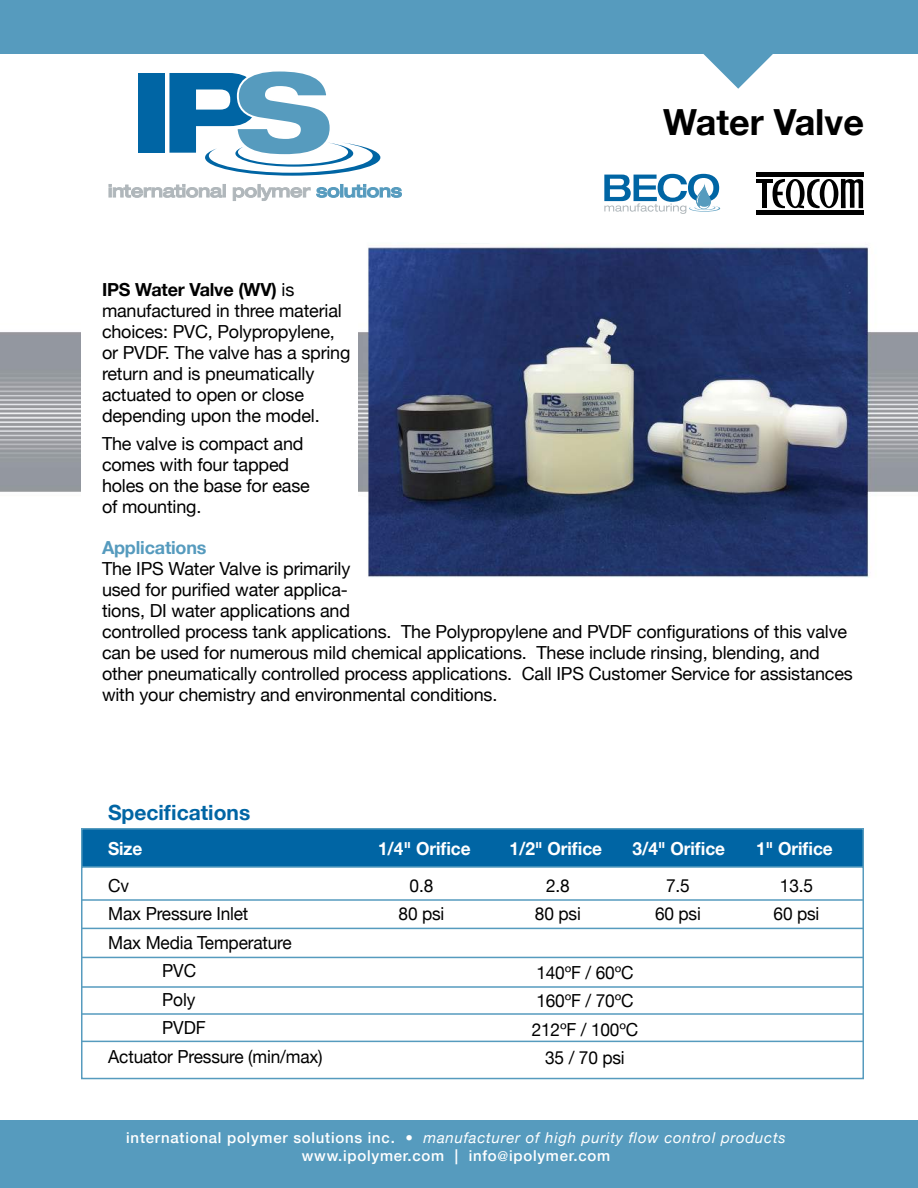
<style>
.page{position:relative;width:918px;height:1188px;background:#fff}
.page>*{position:absolute;margin:0;border:0;box-sizing:border-box;transform-origin:0 0}
.t1{font:700 36px "Helvetica Neue";color:#000}
.t2{font:700 21px "Helvetica Neue";color:#0065a4}
.t3{font:18px/21px "Helvetica Neue";letter-spacing:-.01em;color:#000}
.t4{font:18px/28.5px "Helvetica Neue";letter-spacing:-.01em;color:#000;text-align:center;scale:.96 1}
.t5{font:700 18px "Helvetica Neue";letter-spacing:-.005em;color:#fff;scale:.96 1}
.t6{font:700 18px "Helvetica Neue";letter-spacing:-.01em;color:#569bbe}
.t7{font:500 15px/18px "Helvetica Neue";letter-spacing:.05em;color:#fff;text-align:center}
.s1{font-weight:700}
.s2{font-weight:400;font-style:italic}
.s3{font-size:13.5px}
</style>
<div class="page">
<svg style="left:109px;top:184px;width:117px;height:14px"></svg>
<svg style="left:233px;top:184px;width:169px;height:17px"></svg>
<div style="left:138px;top:73px;width:26px;height:80px;background:#0065a4"></div>
<svg style="left:169px;top:71px;width:211px;height:105px"></svg>
<div style="left:0;top:0;width:918px;height:54px;background:#569bbe"></div>
<div style="left:0;top:1120px;width:918px;height:68px;background:#569bbe"></div>
<svg style="left:703px;top:54px;width:70px;height:35px"></svg>
<img style="left:0;top:246px;width:918px;height:332px">
<div style="left:81px;top:304px;width:276px;height:268px;background:#fff"></div>
<hr style="left:756px;top:179px;width:17px;height:4px;background:#000">
<div style="left:762px;top:179px;width:5px;height:29px;background:#000"></div>
<svg style="left:773px;top:178px;width:90px;height:30px"></svg>
<div style="left:756px;top:210px;width:107px;height:5px;background:#000"></div>
<div style="left:756px;top:172px;width:107px;height:5px;background:#000"></div>
<svg style="left:604px;top:174px;width:116px;height:40px"></svg>
<div style="left:81px;top:828px;width:783px;height:40px;background:#0065a4;border:2px solid #569bbe"></div>
<div style="left:81px;top:866px;width:783px;height:213px;border:2px solid #569bbe"></div>
<hr style="left:81px;top:899px;width:783px;height:2px;background:#569bbe">
<hr style="left:81px;top:928px;width:783px;height:1px;background:#569bbe">
<hr style="left:81px;top:957px;width:783px;height:1px;background:#569bbe">
<hr style="left:81px;top:986px;width:783px;height:2px;background:#569bbe">
<hr style="left:81px;top:1041px;width:783px;height:1px;background:#569bbe">
<hr style="left:81px;top:1013px;width:783px;height:2px;background:#569bbe">
<h1 class="t1" style="left:663px;top:100px;width:202px">Water Valve</h1>
<p class="t3" style="left:102px;top:279px;width:250px"><span class="s1">IPS Water Valve (WV)</span> is manufactured in three material choices: PVC, Polypropylene, or PVDF. The valve has a spring return and is pneumatically actuated to open or close depending upon the model.</p>
<p class="t3" style="left:102px;top:432px;width:209px">The valve is compact and comes with four tapped holes on the base for ease of mounting.</p>
<p class="t6" style="left:102px;top:536px;width:106px">Applications</p>
<p class="t3" style="left:102px;top:558px;width:752px">The IPS Water Valve is primarily<br>used for purified water applica-<br>tions, DI water applications and<br>controlled process tank applications. The Polypropylene and PVDF configurations of this valve can be used for numerous mild chemical applications. These include rinsing, blending, and other pneumatically controlled process applications. Call IPS Customer Service for assistances with your chemistry and environmental conditions.</p>
<p class="t2" style="left:108px;top:799px;width:144px">Specifications</p>
<p class="t5" style="left:108px;top:837px;width:37px">Size</p>
<p class="t5" style="left:378px;top:837px;width:98px">1/4" Orifice</p>
<p class="t5" style="left:510px;top:837px;width:98px">1/2" Orifice</p>
<p class="t5" style="left:633px;top:837px;width:98px">3/4" Orifice</p>
<p class="t5" style="left:756px;top:837px;width:81px">1" Orifice</p>
<p class="t4" style="left:108px;top:871px;width:23px">Cv</p>
<p class="t4" style="left:108px;top:899px;width:147px">Max Pressure Inlet</p>
<p class="t4" style="left:108px;top:928px;width:193px">Max Media Temperature</p>
<p class="t4" style="left:162px;top:956px;width:37px">PVC</p>
<p class="t4" style="left:162px;top:985px;width:36px">Poly</p>
<p class="t4" style="left:162px;top:1013px;width:47px">PVDF</p>
<p class="t4" style="left:108px;top:1042px;width:225px">Actuator Pressure (min/max)</p>
<p class="t4" style="left:399px;top:871px;width:49px">0.8<br>80 psi</p>
<p class="t4" style="left:535px;top:871px;width:49px">2.8<br>80 psi</p>
<p class="t4" style="left:532px;top:958px;width:113px">140ºF / 60ºC<br>160ºF / 70ºC<br>212ºF / 100ºC<br>35 / 70 psi</p>
<p class="t4" style="left:655px;top:871px;width:49px">7.5<br>60 psi</p>
<p class="t4" style="left:774px;top:871px;width:49px">13.5<br>60 psi</p>
<p class="t7" style="left:126px;top:1128px;width:661px">international polymer solutions inc. • <span class="s2">manufacturer of high purity flow control products </span>www.ipolymer.com | info<span class="s3">@</span>ipolymer.com</p>
</div>
